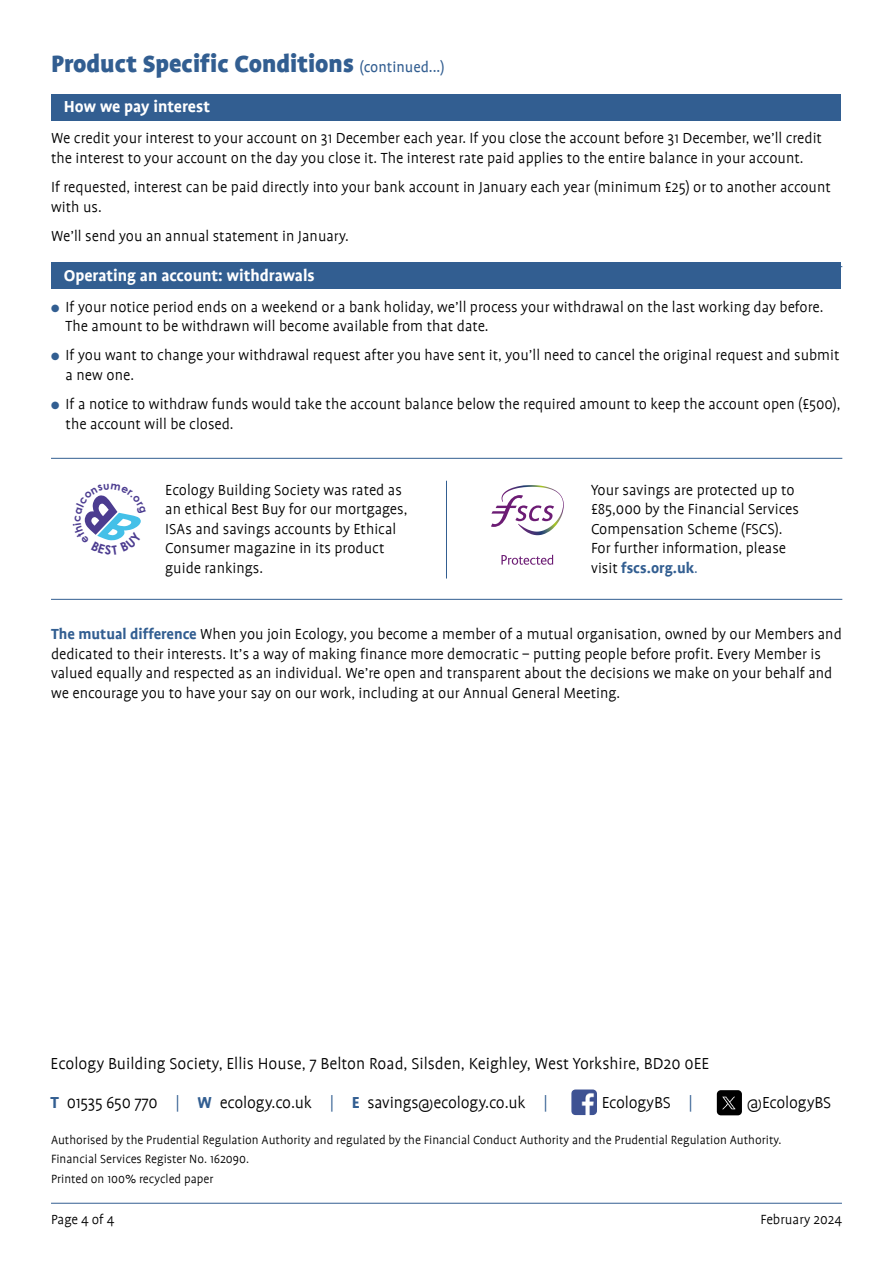
<style>
.page{position:relative;width:893px;height:1263px;background:#fff}
.page>*{position:absolute;margin:0;border:0;box-sizing:border-box;transform-origin:0 0}
.t1{font:900 27px "Profile";color:#325e91}
.t2{font:300 18px/39px "Profile";color:#000}
.t3{font:700 18px "Profile";color:#fff}
.t4{font:300 16.5px/19.5px "Profile";color:#000}
.t5{font:300 15px "Profile";color:#000}
.t6{font:300 13.5px/19.5px "Profile";color:#000}
.s1{font-weight:400;font-size:16.5px}
.s2{color:#325e91}
.s3{font-weight:700;color:#325e91}
</style>
<div class="page">
<hr style="left:51px;top:266px;width:791px;height:1px;background:#325e91">
<hr style="left:51px;top:458px;width:791px;height:1px;background:#325e91">
<hr style="left:51px;top:599px;width:791px;height:1px;background:#325e91">
<div style="left:51px;top:94px;width:789px;height:27px;background:#325e91"></div>
<div style="left:51px;top:262px;width:789px;height:27px;background:#325e91"></div>
<hr style="left:51px;top:1203px;width:791px;height:1px;background:#325e91">
<svg style="left:501px;top:555px;width:52px;height:10px"></svg>
<svg style="left:491px;top:485px;width:73px;height:50px"></svg>
<hr style="left:446px;top:481px;width:1px;height:97px;background:#325e91">
<img style="left:571px;top:1089px;width:26px;height:26px">
<img style="left:717px;top:1090px;width:25px;height:25px">
<svg style="left:84px;top:495px;width:57px;height:46px"></svg>
<h1 class="t1" style="left:51px;top:49px;width:395px">Product Specific Conditions <span class="s1">(continued...)</span></h1>
<p class="t3" style="left:64px;top:97px;width:148px">How we pay interest</p>
<p class="t4" style="left:51px;top:129px;width:772px">We credit your interest to your account on 31 December each year. If you close the account before 31 December, we’ll credit the interest to your account on the day you close it. The interest rate paid applies to the entire balance in your account.</p>
<p class="t4" style="left:51px;top:177px;width:781px">If requested, interest can be paid directly into your bank account in January each year (minimum £25) or to another account with us.</p>
<p class="t4" style="left:51px;top:226px;width:299px">We’ll send you an annual statement in January.</p>
<p class="t3" style="left:64px;top:266px;width:253px">Operating an account: withdrawals</p>
<p class="t4" style="left:66px;top:297px;width:759px;text-indent:-15px"><span class="s2">●</span> If your notice period ends on a weekend or a bank holiday, we’ll process your withdrawal on the last working day before.<br>The amount to be withdrawn will become available from that date.</p>
<p class="t4" style="left:66px;top:346px;width:775px;text-indent:-15px"><span class="s2">●</span> If you want to change your withdrawal request after you have sent it, you’ll need to cancel the original request and submit a new one.</p>
<p class="t4" style="left:66px;top:394px;width:776px;text-indent:-15px"><span class="s2">●</span> If a notice to withdraw funds would take the account balance below the required amount to keep the account open (£500), the account will be closed.</p>
<p class="t4" style="left:165px;top:480px;width:244px">Ecology Building Society was rated as an ethical Best Buy for our mortgages,<br>ISAs and savings accounts by Ethical<br>Consumer magazine in its product guide rankings.</p>
<p class="t4" style="left:591px;top:480px;width:209px">Your savings are protected up to £85,000 by the Financial Services<br>Compensation Scheme (FSCS).<br>For further information, please visit <span class="s3">fscs.org.uk</span><span class="s2">.</span></p>
<p class="t4" style="left:51px;top:625px;width:792px"><span class="s3">The mutual difference</span> When you join Ecology, you become a member of a mutual organisation, owned by our Members and dedicated to their interests. It’s a way of making finance more democratic – putting people before profit. Every Member is valued equally and respected as an individual. We’re open and transparent about the decisions we make on your behalf and we encourage you to have your say on our work, including at our Annual General Meeting.</p>
<p class="t2" style="left:51px;top:1044px;width:660px">Ecology Building Society, Ellis House, 7 Belton Road, Silsden, Keighley, West Yorkshire, BD20 0EE<br><span class="s3">T</span> 01535 650 770 <span class="s2">|</span> <span class="s3">W</span> ecology.co.uk <span class="s2">|</span> <span class="s3">E</span> savings@ecology.co.uk <span class="s2">|</span></p>
<p class="t2" style="left:602px;top:1083px;width:93px">EcologyBS <span class="s2">|</span></p>
<p class="t2" style="left:747px;top:1083px;width:86px">@EcologyBS</p>
<p class="t6" style="left:51px;top:1130px;width:732px">Authorised by the Prudential Regulation Authority and regulated by the Financial Conduct Authority and the Prudential Regulation Authority.<br>Financial Services Register No. 162090.<br>Printed on 100% recycled paper</p>
<p class="t5" style="left:760px;top:1211px;width:83px">February 2024</p>
<p class="t5" style="left:51px;top:1211px;width:65px">Page 4 of 4</p>
</div>
